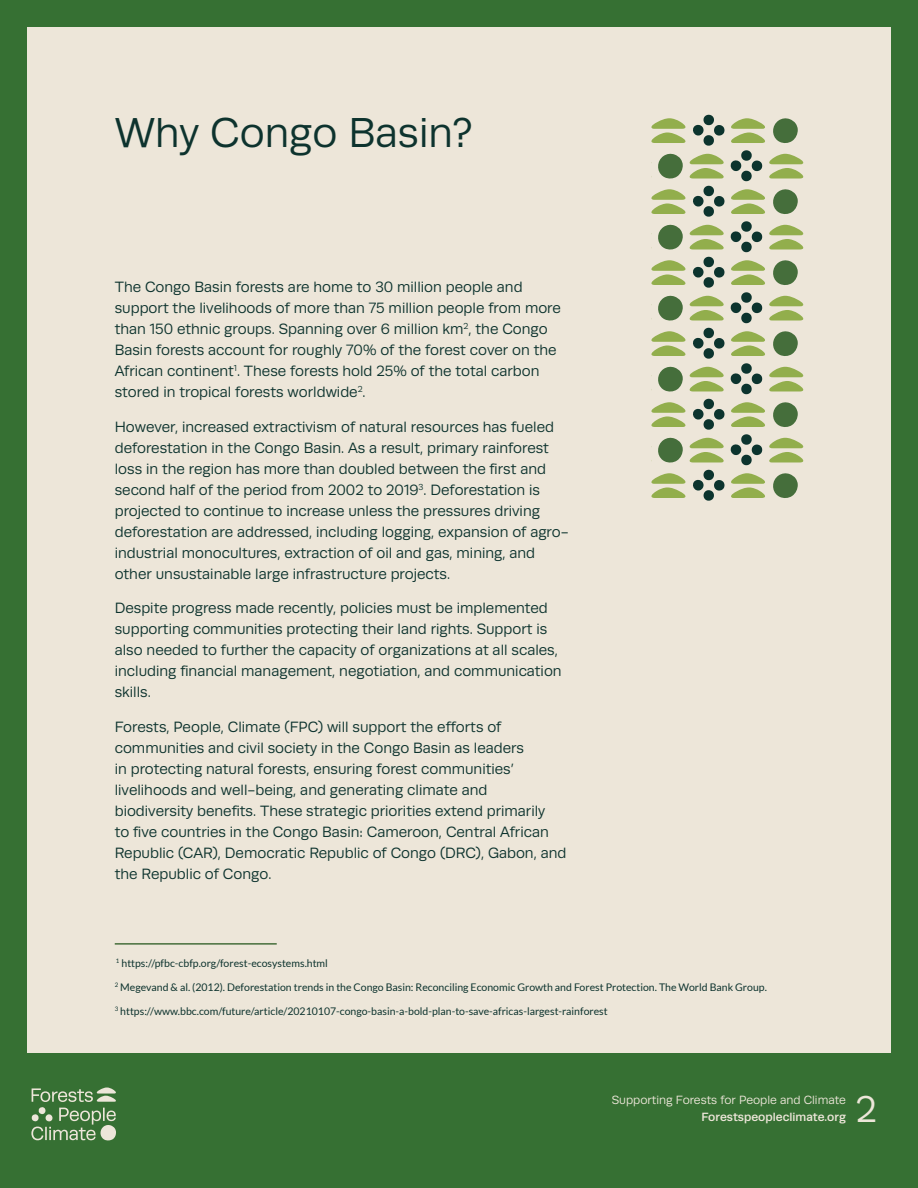
<style>
.page{position:relative;width:918px;height:1188px;background:#367033}
.page>*{position:absolute;margin:0;border:0;box-sizing:border-box;transform-origin:0 0}
.t1{font:42px "Runda";color:#0d332e}
.t2{font:37.5px "Runda";color:#ede6d9}
.t3{font:15px/21px "Runda";color:#0d332e}
.t4{font:12px "Runda";color:#ede6d9}
.t5{font:500 12px "Runda";color:#ede6d9}
.t6{font:10.5px "Lato";color:#0d332e}
</style>
<div class="page">
<div style="left:27px;top:27px;width:864px;height:1026px;background:#ede6d9"></div>
<svg style="left:31px;top:1088px;width:85px;height:53px"></svg>
<svg style="left:651px;top:115px;width:152px;height:386px"></svg>
<hr style="left:115px;top:943px;width:162px;height:2px;background:#456e3b">
<h1 class="t1" style="left:115px;top:110px;width:359px">Why Congo Basin?</h1>
<p class="t3" style="left:115px;top:277px;width:448px">The Congo Basin forests are home to 30 million people and support the livelihoods of more than 75 million people from more than 150 ethnic groups. Spanning over 6 million km<sup>2</sup>, the Congo Basin forests account for roughly 70% of the forest cover on the African continent<sup>1</sup>. These forests hold 25% of the total carbon stored in tropical forests worldwide<sup>2</sup>.</p>
<p class="t3" style="left:115px;top:416px;width:456px">However, increased extractivism of natural resources has fueled deforestation in the Congo Basin. As a result, primary rainforest loss in the region has more than doubled between the first and second half of the period from 2002 to 2019<sup>3</sup>. Deforestation is projected to continue to increase unless the pressures driving deforestation are addressed, including logging, expansion of agro&shy;industrial monocultures, extraction of oil and gas, mining, and other unsustainable large infrastructure projects.</p>
<p class="t3" style="left:115px;top:598px;width:448px">Despite progress made recently, policies must be implemented supporting communities protecting their land rights. Support is also needed to further the capacity of organizations at all scales, including financial management, negotiation, and communication skills.</p>
<p class="t3" style="left:115px;top:716px;width:453px">Forests, People, Climate (FPC) will support the efforts of communities and civil society in the Congo Basin as leaders<br>in protecting natural forests, ensuring forest communities’ livelihoods and well-being, and generating climate and biodiversity benefits. These strategic priorities extend primarily<br>to five countries in the Congo Basin: Cameroon, Central African Republic (CAR), Democratic Republic of Congo (DRC), Gabon, and the Republic of Congo.</p>
<p class="t6" style="left:116px;top:957px;width:214px"><sup>1</sup> https://pfbc-cbfp.org/forest-ecosystems.html</p>
<p class="t6" style="left:115px;top:981px;width:654px"><sup>2</sup> Megevand &amp; al. (2012). Deforestation trends in the Congo Basin: Reconciling Economic Growth and Forest Protection. The World Bank Group.</p>
<p class="t6" style="left:115px;top:1005px;width:494px"><sup>3</sup> https://www.bbc.com/future/article/20210107-congo-basin-a-bold-plan-to-save-africas-largest-rainforest</p>
<p class="t4" style="left:612px;top:1093px;width:236px">Supporting Forests for People and Climate</p>
<p class="t5" style="left:701px;top:1110px;width:146px">Forestspeopleclimate.org</p>
<h2 class="t2" style="left:856px;top:1089px;width:23px">2</h2>
</div>
